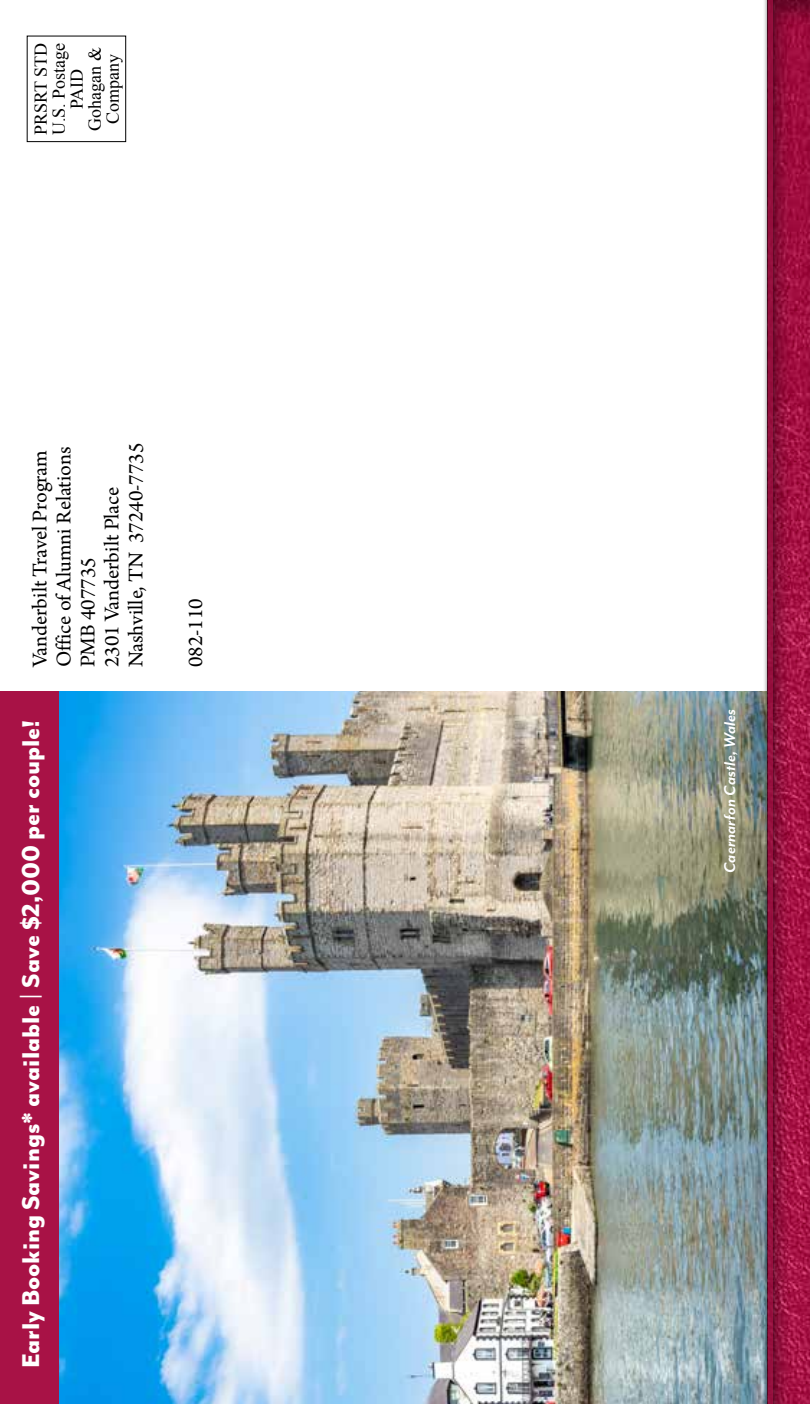
<style>
.page{position:relative;width:810px;height:1404px;background:#fff}
.page>*{position:absolute;margin:0;border:0;box-sizing:border-box;transform-origin:0 0}
.t1{font:800 28px "Mr Eaves Mod OT";color:#fff}
.t2{font:22px/24px "Arno Pro";color:#000}
.t3{font:18px/18px "Times New Roman";color:#000;text-align:center}
.t4{font:italic 700 18px "Mr Eaves Mod OT";color:#fff}
</style>
<div class="page">
<img style="left:59px;top:692px;width:704px;height:712px">
<div style="left:766px;top:0;width:44px;height:1404px;background:#000;opacity:.4"></div>
<div style="left:763px;top:0;width:14px;height:1404px;background:#000;opacity:.5"></div>
<hr style="left:768px;top:0;width:4px;height:1404px;background:#940f3d">
<div style="left:0;top:692px;width:59px;height:712px;background:#a81246"></div>
<div style="left:27px;top:36px;width:99px;height:106px;border:1px solid #000"></div>
<p class="t3" style="left:31px;top:135px;width:94px;rotate:-90deg">PRSRT STD<br>U.S. Postage<br>PAID<br>Gohagan &amp;<br>Company</p>
<p class="t2" style="left:29px;top:667px;width:226px;rotate:-90deg">Vanderbilt Travel Program<br>Office of Alumni Relations<br>PMB 407735<br>2301 Vanderbilt Place<br>Nashville, TN 37240-7735</p>
<p class="t1" style="left:15px;top:1368px;width:650px;rotate:-90deg">Early Booking Savings* available | Save $2,000 per couple!</p>
<p class="t2" style="left:185px;top:667px;width:71px;rotate:-90deg">082-110</p>
<p class="t4" style="left:720px;top:873px;width:165px;rotate:-90deg">Caernarfon Castle, Wales</p>
</div>
